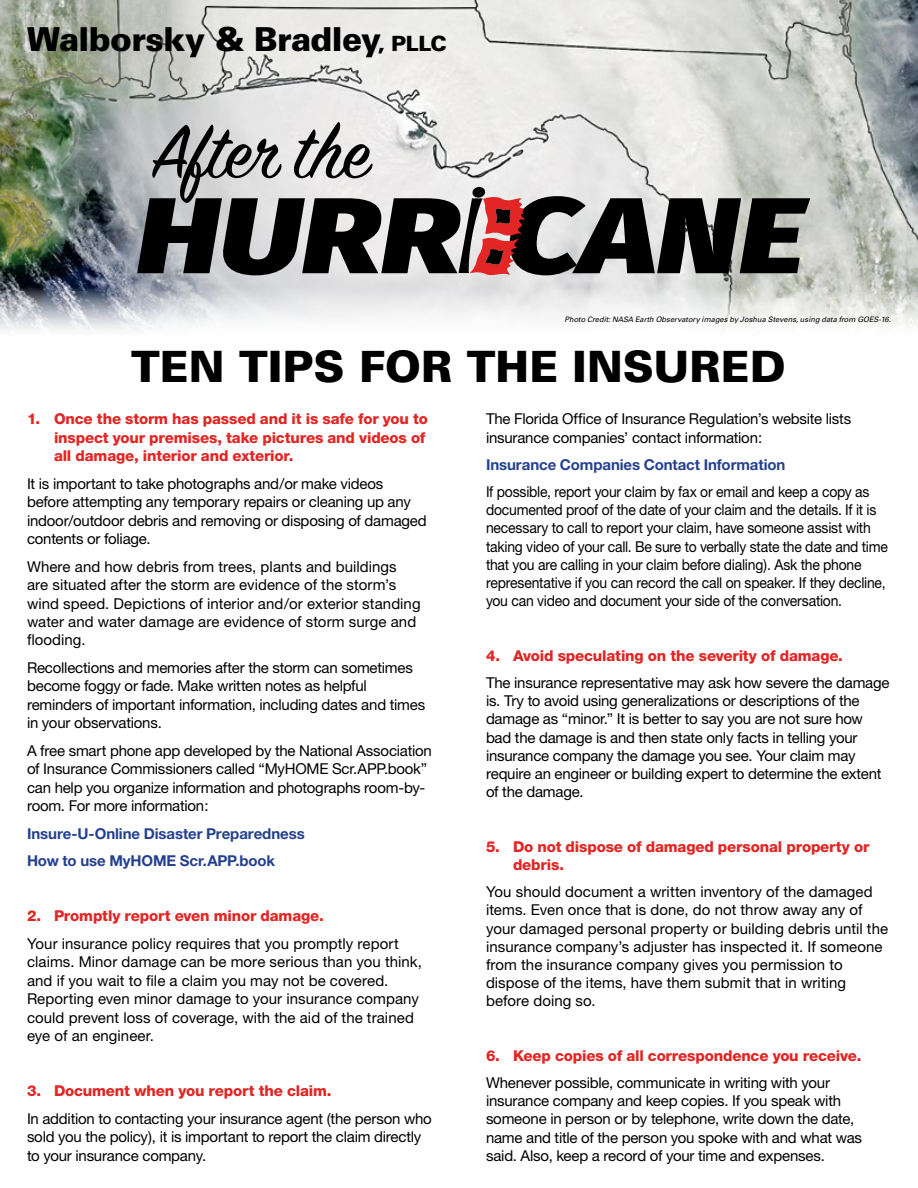
<style>
.page{position:relative;width:918px;height:1188px;background:#fff}
.page>*{position:absolute;margin:0;border:0;box-sizing:border-box;transform-origin:0 0}
.t1{font:83.1px "Sign Painter House Script";letter-spacing:-.005em;color:#000}
.t2{font:900 43.2px "Univers LT Std";color:#000}
.t3{font:900 33px "Univers LT Std";letter-spacing:-.025em;color:#000}
.t4{font:15px/18.5px "Helvetica Neue";letter-spacing:-.015em;color:#000}
.t5{font:15px/18.5px "Helvetica Neue";letter-spacing:.005em;color:#000}
.t6{font:15px/18.1px "Helvetica Neue";letter-spacing:-.015em;color:#000;scale:.93 1}
.t7{font:800 15px/18.5px "Helvetica Neue";letter-spacing:-.01em;color:#e12625}
.t8{font:700 15px/27.5px "Helvetica Neue";letter-spacing:-.005em;color:#24408f}
.t9{font:italic 7.5px "Univers LT Std";color:#000}
.s1{font-size:21px}
</style>
<div class="page">
<img style="left:0;top:0;width:918px;height:330px">
<svg style="left:137px;top:187px;width:673px;height:88px;background:#645e5e"></svg>
<h3 class="t3" style="left:27px;top:18px;width:421px">Walborsky &amp; Bradley<span class="s1">, PLLC</span></h3>
<h1 class="t1" style="left:151px;top:101px;width:220px">After the</h1>
<p class="t9" style="left:565px;top:315px;width:328px">Photo Credit: NASA Earth Observatory images by Joshua Stevens, using data from GOES-16.</p>
<h2 class="t2" style="left:131px;top:340px;width:656px">TEN TIPS FOR THE INSURED</h2>
<p class="t7" style="left:54px;top:409px;width:375px;text-indent:-27px">1. Once the storm has passed and it is safe for you to inspect your premises, take pictures and videos of all damage, interior and exterior.</p>
<p class="t4" style="left:27px;top:474px;width:401px">It is important to take photographs and/or make videos before attempting any temporary repairs or cleaning up any indoor/outdoor debris and removing or disposing of damaged contents or foliage.</p>
<p class="t5" style="left:27px;top:557px;width:395px">Where and how debris from trees, plants and buildings are situated after the storm are evidence of the storm’s wind speed. Depictions of interior and/or exterior standing water and water damage are evidence of storm surge and flooding.</p>
<p class="t4" style="left:27px;top:658px;width:400px">Recollections and memories after the storm can sometimes become foggy or fade. Make written notes as helpful reminders of important information, including dates and times in your observations.</p>
<p class="t4" style="left:27px;top:741px;width:406px">A free smart phone app developed by the National Association of Insurance Commissioners called “MyHOME Scr.APP.book” can help you organize information and photographs room-by&shy;room. For more information:</p>
<p class="t8" style="left:27px;top:820px;width:279px">Insure-U-Online Disaster Preparedness<br>How to use MyHOME Scr.APP.book</p>
<p class="t7" style="left:27px;top:907px;width:298px">2. Promptly report even minor damage.</p>
<p class="t5" style="left:27px;top:934px;width:396px">Your insurance policy requires that you promptly report claims. Minor damage can be more serious than you think, and if you wait to file a claim you may not be covered.<br>Reporting even minor damage to your insurance company could prevent loss of coverage, with the aid of the trained eye of an engineer.</p>
<p class="t7" style="left:27px;top:1082px;width:306px">3. Document when you report the claim.</p>
<p class="t4" style="left:27px;top:1109px;width:406px">In addition to contacting your insurance agent (the person who sold you the policy), it is important to report the claim directly to your insurance company.</p>
<p class="t4" style="left:486px;top:410px;width:367px">The Florida Office of Insurance Regulation’s website lists insurance companies’ contact information:</p>
<p class="t8" style="left:486px;top:450px;width:301px">Insurance Companies Contact Information</p>
<p class="t6" style="left:486px;top:482px;width:434px">If possible, report your claim by fax or email and keep a copy as documented proof of the date of your claim and the details. If it is necessary to call to report your claim, have someone assist with taking video of your call. Be sure to verbally state the date and time that you are calling in your claim before dialing). Ask the phone representative if you can record the call on speaker. If they decline, you can video and document your side of the conversation.</p>
<p class="t7" style="left:486px;top:646px;width:359px">4. Avoid speculating on the severity of damage.</p>
<p class="t4" style="left:486px;top:673px;width:405px">The insurance representative may ask how severe the damage is. Try to avoid using generalizations or descriptions of the damage as “minor.” It is better to say you are not sure how bad the damage is and then state only facts in telling your insurance company the damage you see. Your claim may require an engineer or building expert to determine the extent of the damage.</p>
<p class="t7" style="left:513px;top:837px;width:358px;text-indent:-27px">5. Do not dispose of damaged personal property or debris.</p>
<p class="t5" style="left:486px;top:882px;width:404px">You should document a written inventory of the damaged items. Even once that is done, do not throw away any of your damaged personal property or building debris until the insurance company’s adjuster has inspected it. If someone from the insurance company gives you permission to dispose of the items, have them submit that in writing before doing so.</p>
<p class="t7" style="left:486px;top:1046px;width:377px">6. Keep copies of all correspondence you receive.</p>
<p class="t4" style="left:486px;top:1073px;width:378px">Whenever possible, communicate in writing with your insurance company and keep copies. If you speak with someone in person or by telephone, write down the date, name and title of the person you spoke with and what was said. Also, keep a record of your time and expenses.</p>
</div>
